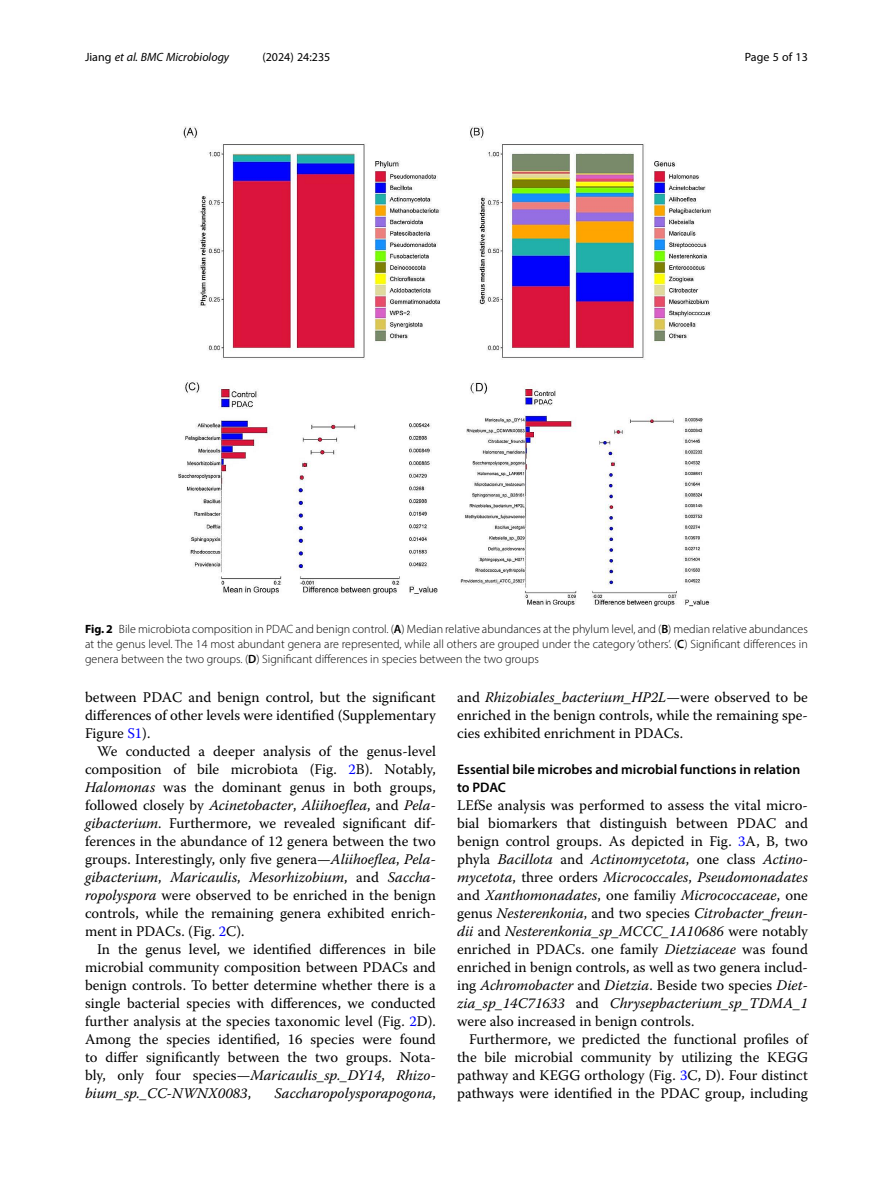
<style>
.page{position:relative;width:893px;height:1191px;background:#fff}
.page>*{position:absolute;margin:0;border:0;box-sizing:border-box;transform-origin:0 0}
.Body_Text_Indent{font:14.7px/18px "Warnock Pro";color:#000;text-align:justify}
.Body_Text{font:14.7px/18px "Warnock Pro";color:#000;text-align:justify}
.Body_Text_Indent-2{font:italic 14.7px "Warnock Pro";color:#000}
.Head_2{font:600 13.8px/18px "Myriad Pro";color:#000}
.Figure_Caption{font:300 12px/15px "Myriad Pro";color:#000;text-align:justify}
.t1{font:italic 12px "Myriad Pro";color:#000}
.t2{font:12px "Myriad Pro";color:#000}
.s1{font-style:normal}
.s2{font-weight:700}
.s3{font-weight:600}
.s4{color:#00f}
.s5{font-style:italic}
</style>
<div class="page">
<img style="left:178px;top:126px;width:534px;height:480px">
<p class="t1" style="left:85px;top:50px;width:146px"><span class="s1">Jiang</span> et al. BMC Microbiology</p>
<p class="t2" style="left:262px;top:50px;width:70px">(2024) 24:235</p>
<p class="t2" style="left:745px;top:50px;width:65px">Page 5 of 13</p>
<p class="Figure_Caption" style="left:85px;top:621px;width:724px"><span class="s2">Fig. 2</span> Bile microbiota composition in PDAC and benign control. (<span class="s3">A</span>) Median relative abundances at the phylum level, and (<span class="s3">B</span>) median relative abundances at the genus level. The 14 most abundant genera are represented, while all others are grouped under the category ‘others’. (<span class="s3">C</span>) Significant differences in genera between the two groups. (<span class="s3">D</span>) Significant differences in species between the two groups</p>
<p class="Body_Text_Indent" style="left:85px;top:688px;width:352px">between PDAC and benign control, but the significant differences of other levels were identified (Supplementary Figure <span class="s4">S1</span>).</p>
<p class="Body_Text_Indent" style="left:85px;top:742px;width:352px;text-indent:12px">We conducted a deeper analysis of the genus-level composition of bile microbiota (Fig. <span class="s4">2</span>B). Notably, <span class="s5">Halomonas</span> was the dominant genus in both groups, followed closely by <span class="s5">Acinetobacter</span>, <span class="s5">Aliihoeflea</span>, and <span class="s5">Pela&shy;gibacterium</span>. Furthermore, we revealed significant dif&shy;ferences in the abundance of 12 genera between the two groups. Interestingly, only five genera—<span class="s5">Aliihoeflea</span>, <span class="s5">Pela&shy;gibacterium</span>, <span class="s5">Maricaulis</span>, <span class="s5">Mesorhizobium</span>, and <span class="s5">Saccha&shy;ropolyspora</span> were observed to be enriched in the benign controls, while the remaining genera exhibited enrich&shy;ment in PDACs. (Fig. <span class="s4">2</span>C).</p>
<p class="Body_Text_Indent" style="left:85px;top:940px;width:352px;text-indent:12px">In the genus level, we identified differences in bile microbial community composition between PDACs and benign controls. To better determine whether there is a single bacterial species with differences, we conducted further analysis at the species taxonomic level (Fig. <span class="s4">2</span>D).<br>Among the species identified, 16 species were found to differ significantly between the two groups. Nota&shy;bly, only four species—<span class="s5">Maricaulis_sp._DY14</span>, <span class="s5">Rhizo&shy;bium_sp._CC-NWNX0083</span>,</p>
<p class="Body_Text_Indent-2" style="left:274px;top:1084px;width:163px">Saccharopolysporapogona<span class="s1">,</span></p>
<p class="Body_Text_Indent" style="left:457px;top:688px;width:352px">and <span class="s5">Rhizobiales_bacterium_HP2L</span>—were observed to be enriched in the benign controls, while the remaining spe&shy;cies exhibited enrichment in PDACs.</p>
<p class="Head_2" style="left:457px;top:760px;width:345px">Essential bile microbes and microbial functions in relation to PDAC</p>
<p class="Body_Text" style="left:457px;top:796px;width:352px">LEfSe analysis was performed to assess the vital micro&shy;bial biomarkers that distinguish between PDAC and benign control groups. As depicted in Fig. <span class="s4">3</span>A, B, two phyla <span class="s5">Bacillota</span> and <span class="s5">Actinomycetota</span>, one class <span class="s5">Actino&shy;mycetota</span>, three orders <span class="s5">Micrococcales</span>, <span class="s5">Pseudomonadates </span>and <span class="s5">Xanthomonadates</span>, one familiy <span class="s5">Micrococcaceae</span>, one genus <span class="s5">Nesterenkonia</span>, and two species <span class="s5">Citrobacter_freun&shy;dii</span> and <span class="s5">Nesterenkonia_sp_MCCC_1A10686</span> were notably enriched in PDACs. one family <span class="s5">Dietziaceae</span> was found enriched in benign controls, as well as two genera includ&shy;ing <span class="s5">Achromobacter</span> and <span class="s5">Dietzia</span>. Beside two species <span class="s5">Diet&shy;zia_sp_14C71633</span> and <span class="s5">Chrysepbacterium_sp_TDMA_1 </span>were also increased in benign controls.</p>
<p class="Body_Text_Indent" style="left:457px;top:1030px;width:352px;text-indent:12px">Furthermore, we predicted the functional profiles of the bile microbial community by utilizing the KEGG pathway and KEGG orthology (Fig. <span class="s4">3</span>C, D). Four distinct pathways were identified in the PDAC group, including</p>
</div>
